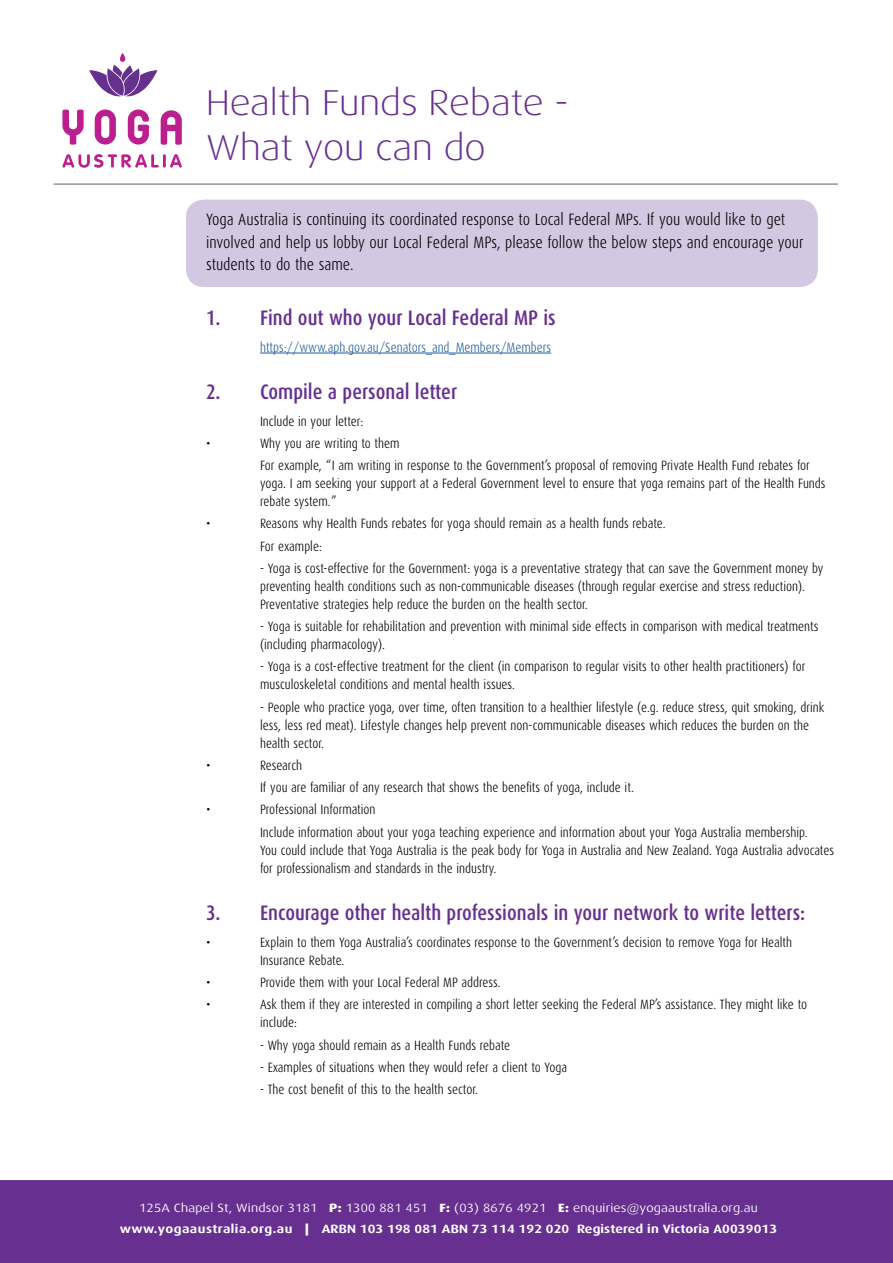
<style>
.page{position:relative;width:893px;height:1263px;background:#fff}
.page>*{position:absolute;margin:0;border:0;box-sizing:border-box;transform-origin:0 0}
.t1{font:300 36px/45px "Dax Wide";color:#662f90}
.t2{font:500 21px "Dax Condensed";color:#662f90}
.t3{font:300 16.5px/22.5px "Dax Condensed";color:#000}
.t4{font:300 13.5px/18px "Dax Condensed";color:#000}
.t5{font:300 13.5px "Dax Condensed";color:#215e9e}
.t6{font:700 12px/21px "Dax Wide";letter-spacing:.01em;color:#fff;text-align:center}
.s1{font-weight:400}
.s2{font-weight:800}
.s3{font-weight:900}
</style>
<div class="page">
<div style="left:0;top:1180px;width:893px;height:83px;background:#662f90"></div>
<svg style="left:62px;top:154px;width:97px;height:14px"></svg>
<hr style="left:163px;top:154px;width:3px;height:14px;background:#bd1e8d">
<svg style="left:170px;top:154px;width:12px;height:14px"></svg>
<svg style="left:62px;top:109px;width:22px;height:36px"></svg>
<svg style="left:95px;top:109px;width:21px;height:36px"></svg>
<svg style="left:161px;top:110px;width:21px;height:35px"></svg>
<svg style="left:128px;top:109px;width:21px;height:36px"></svg>
<svg style="left:89px;top:65px;width:68px;height:32px"></svg>
<div style="left:120px;top:53px;width:5px;height:9px;background:#bd1e8d;border-radius:3px"></div>
<hr style="left:54px;top:183px;width:784px;height:2px;background:#939598">
<div style="left:186px;top:200px;width:632px;height:87px;background:#d3c8e2;border-radius:18px"></div>
<hr style="left:260px;top:353px;width:291px;height:1px;background:#215e9e">
<h1 class="t1" style="left:206px;top:81px;width:364px">Health Funds Rebate -<br>What you can do</h1>
<p class="t3" style="left:206px;top:209px;width:599px">Yoga Australia is continuing its coordinated response to Local Federal MPs. If you would like to get involved and help us lobby our Local Federal MPs, please follow the below steps and encourage your students to do the same.</p>
<h2 class="t2" style="left:206px;top:306px;width:351px">1. Find out who your Local Federal MP is</h2>
<p class="t5" style="left:260px;top:340px;width:293px">https://www.aph.gov.au/Senators_and_Members/Members</p>
<h2 class="t2" style="left:206px;top:380px;width:253px">2. Compile a personal letter</h2>
<p class="t4" style="left:260px;top:412px;width:105px">Include in your letter:</p>
<p class="t4" style="left:206px;top:434px;width:6px">•</p>
<p class="t4" style="left:260px;top:432px;width:551px;line-height:22.2px">Why you are writing to them<br>For example, “I am writing in response to the Government’s proposal of removing Private Health Fund rebates for</p>
<p class="t4" style="left:260px;top:475px;width:567px">yoga. I am seeking your support at a Federal Government level to ensure that yoga remains part of the Health Funds rebate system.”</p>
<p class="t4" style="left:206px;top:515px;width:6px">•</p>
<p class="t4" style="left:260px;top:513px;width:407px;line-height:22.2px">Reasons why Health Funds rebates for yoga should remain as a health funds rebate.<br>For example:</p>
<p class="t4" style="left:260px;top:559px;width:565px">- Yoga is cost-effective for the Government: yoga is a preventative strategy that can save the Government money by preventing health conditions such as non-communicable diseases (through regular exercise and stress reduction).<br>Preventative strategies help reduce the burden on the health sector.</p>
<p class="t4" style="left:260px;top:618px;width:560px">- Yoga is suitable for rehabilitation and prevention with minimal side effects in comparison with medical treatments (including pharmacology).</p>
<p class="t4" style="left:260px;top:658px;width:547px">- Yoga is a cost-effective treatment for the client (in comparison to regular visits to other health practitioners) for musculoskeletal conditions and mental health issues.</p>
<p class="t4" style="left:260px;top:698px;width:566px">- People who practice yoga, over time, often transition to a healthier lifestyle (e.g. reduce stress, quit smoking, drink less, less red meat). Lifestyle changes help prevent non-communicable diseases which reduces the burden on the health sector.</p>
<p class="t4" style="left:206px;top:756px;width:6px">•</p>
<p class="t4" style="left:260px;top:754px;width:375px;line-height:22.2px">Research<br>If you are familiar of any research that shows the benefits of yoga, include it.</p>
<p class="t4" style="left:206px;top:801px;width:6px">•</p>
<p class="t4" style="left:260px;top:799px;width:549px;line-height:22.2px">Professional Information<br>Include information about your yoga teaching experience and information about your Yoga Australia membership.</p>
<p class="t4" style="left:260px;top:841px;width:575px">You could include that Yoga Australia is the peak body for Yoga in Australia and New Zealand. Yoga Australia advocates for professionalism and standards in the industry.</p>
<h2 class="t2" style="left:206px;top:901px;width:601px">3. Encourage other health professionals in your network to write letters:</h2>
<p class="t4" style="left:206px;top:933px;width:6px">•</p>
<p class="t4" style="left:260px;top:933px;width:533px">Explain to them Yoga Australia’s coordinates response to the Government’s decision to remove Yoga for Health<br>Insurance Rebate.</p>
<p class="t4" style="left:206px;top:973px;width:6px">•</p>
<p class="t4" style="left:260px;top:973px;width:242px">Provide them with your Local Federal MP address.</p>
<p class="t4" style="left:206px;top:996px;width:6px">•</p>
<p class="t4" style="left:260px;top:996px;width:549px">Ask them if they are interested in compiling a short letter seeking the Federal MP’s assistance. They might like to include:</p>
<p class="t4" style="left:260px;top:1036px;width:252px">- Why yoga should remain as a Health Funds rebate</p>
<p class="t4" style="left:260px;top:1058px;width:309px">- Examples of situations when they would refer a client to Yoga</p>
<p class="t4" style="left:260px;top:1080px;width:219px">- The cost benefit of this to the health sector.</p>
<p class="t6" style="left:120px;top:1197px;width:659px"><span class="s1">125A Chapel St, Windsor 3181</span> <span class="s2">P:</span> <span class="s1">1300 881 451</span> <span class="s2">F:</span> <span class="s1">(03) 8676 4921</span> <span class="s2">E:</span> <span class="s1">enquiries@yogaaustralia.org.au </span>www.yogaaustralia.org.au <span class="s3">|</span> ARBN 103 198 081 ABN 73 114 192 020 Registered in Victoria A0039013</p>
</div>
